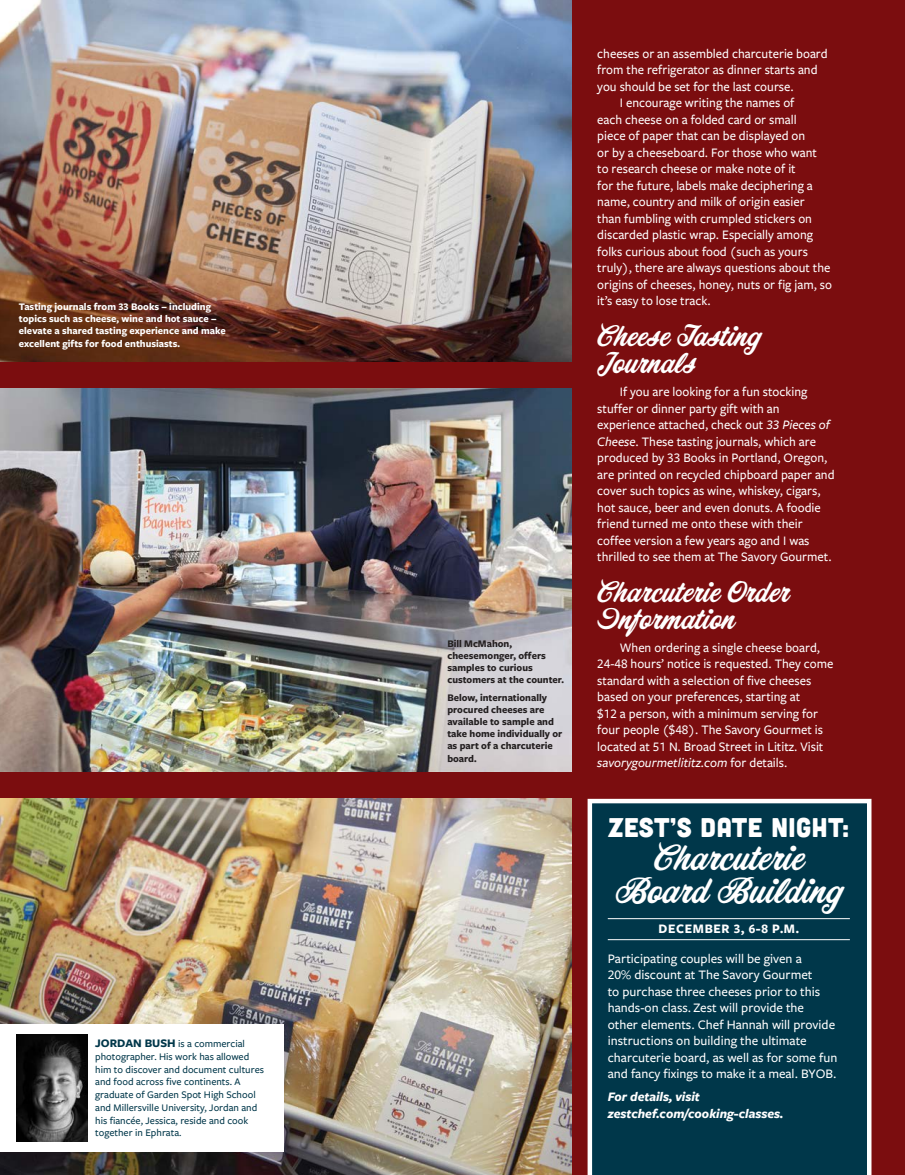
<style>
.page{position:relative;width:905px;height:1175px;background:#fff}
.page>*{position:absolute;margin:0;border:0;box-sizing:border-box;transform-origin:0 0}
.t1{font:33px/33px "Corner Store JF";color:#fff;text-align:center}
.t2{font:27px/27px "Corner Store JF";color:#fff}
.t3{font:27px "Cubano";letter-spacing:.02em;color:#fff}
.t4{font:500 13.5px/16.5px "Freight Sans Pro";color:#fff}
.t5{font:italic 700 13.5px/16.5px "Freight Sans Pro";color:#fff}
.t6{font:700 13.5px "Freight Sans Pro";letter-spacing:.05em;color:#fff}
.t7{font:500 10.5px/12.8px "Freight Sans Pro";color:#00374a}
.t8{font:700 10.5px/12px "Freight Sans Pro";color:#231f20}
.t9{font:700 10.5px/12px "Freight Sans Pro";color:#fff}
.s1{font-weight:700;font-size:12px}
.s2{font-style:italic}
</style>
<div class="page">
<div style="left:0;top:0;width:904px;height:1174px;background:#7b0d0f"></div>
<img style="left:0;top:799px;width:571px;height:375px">
<img style="left:0;top:0;width:571px;height:361px">
<img style="left:0;top:388px;width:571px;height:384px">
<div style="left:0;top:1024px;width:284px;height:127px;background:#fff"></div>
<img style="left:16px;top:1034px;width:71px;height:107px">
<div style="left:587px;top:798px;width:284px;height:376px;background:#00374a"></div>
<hr style="left:607px;top:918px;width:242px;height:1px;background:#fff">
<hr style="left:607px;top:939px;width:242px;height:1px;background:#fff">
<p class="t9" style="left:19px;top:301px;width:208px">Tasting journals from 33 Books – including topics such as cheese, wine and hot sauce – elevate a shared tasting experience and make excellent gifts for food enthusiasts.</p>
<p class="t7" style="left:95px;top:1036px;width:170px"><span class="s1">JORDAN BUSH</span> is a commercial photographer. His work has allowed him to discover and document cultures and food across five continents. A graduate of Garden Spot High School and Millersville University, Jordan and his fiancée, Jessica, reside and cook together in Ephrata.</p>
<p class="t8" style="left:447px;top:637px;width:118px">Bill McMahon, cheesemonger, offers samples to curious customers at the counter.</p>
<p class="t8" style="left:447px;top:691px;width:117px">Below, internationally procured cheeses are available to sample and take home individually or as part of a charcuterie board.</p>
<p class="t4" style="left:597px;top:44px;width:232px">cheeses or an assembled charcuterie board</p>
<p class="t4" style="left:597px;top:61px;width:222px">from the refrigerator as dinner starts and</p>
<p class="t4" style="left:597px;top:77px;width:198px">you should be set for the last course.</p>
<p class="t4" style="left:619px;top:94px;width:176px">I encourage writing the names of</p>
<p class="t4" style="left:597px;top:110px;width:201px">each cheese on a folded card or small</p>
<p class="t4" style="left:597px;top:127px;width:209px">piece of paper that can be displayed on</p>
<p class="t4" style="left:597px;top:143px;width:221px">or by a cheeseboard. For those who want</p>
<p class="t4" style="left:597px;top:160px;width:200px">to research cheese or make note of it</p>
<p class="t4" style="left:597px;top:176px;width:217px">for the future, labels make deciphering a</p>
<p class="t4" style="left:597px;top:193px;width:209px">name, country and milk of origin easier</p>
<p class="t4" style="left:597px;top:209px;width:216px">than fumbling with crumpled stickers on</p>
<p class="t4" style="left:597px;top:226px;width:217px">discarded plastic wrap. Especially among</p>
<p class="t4" style="left:597px;top:242px;width:212px">folks curious about food (such as yours</p>
<p class="t4" style="left:597px;top:259px;width:235px">truly), there are always questions about the</p>
<p class="t4" style="left:597px;top:275px;width:236px">origins of cheeses, honey, nuts or fig jam, so</p>
<p class="t4" style="left:597px;top:292px;width:115px">it’s easy to lose track.</p>
<h2 class="t2" style="left:597px;top:324px;width:165px">Cheese Tasting<br>Journals</h2>
<p class="t4" style="left:597px;top:383px;width:239px;text-indent:22px">If you are looking for a fun stocking stuffer or dinner party gift with an experience attached, check out <span class="s2">33 Pieces of Cheese</span>. These tasting journals, which are produced by 33 Books in Portland, Oregon, are printed on recycled chipboard paper and cover such topics as wine, whiskey, cigars, hot sauce, beer and even donuts. A foodie friend turned me onto these with their coffee version a few years ago and I was thrilled to see them at The Savory Gourmet.</p>
<h2 class="t2" style="left:597px;top:579px;width:193px">Charcuterie Order<br>Information</h2>
<p class="t4" style="left:597px;top:638px;width:237px;text-indent:22px">When ordering a single cheese board, 24-48 hours’ notice is requested. They come standard with a selection of five cheeses based on your preferences, starting at<br>$12 a person, with a minimum serving for four people ($48). The Savory Gourmet is located at 51 N. Broad Street in Lititz. Visit <span class="s2">savorygourmetlititz.com</span> for details.</p>
<h2 class="t3" style="left:608px;top:809px;width:243px">ZEST’S DATE NIGHT:</h2>
<h1 class="t1" style="left:615px;top:842px;width:228px">Charcuterie<br>Board Building</h1>
<p class="t6" style="left:658px;top:918px;width:142px">DECEMBER 3, 6-8 P.M.</p>
<p class="t4" style="left:607px;top:949px;width:231px">Participating couples will be given a<br>20% discount at The Savory Gourmet<br>to purchase three cheeses prior to this hands-on class. Zest will provide the other elements. Chef Hannah will provide instructions on building the ultimate charcuterie board, as well as for some fun and fancy fixings to make it a meal. BYOB.</p>
<p class="t5" style="left:607px;top:1088px;width:177px">For details, visit zestchef.com/cooking-classes.</p>
</div>
